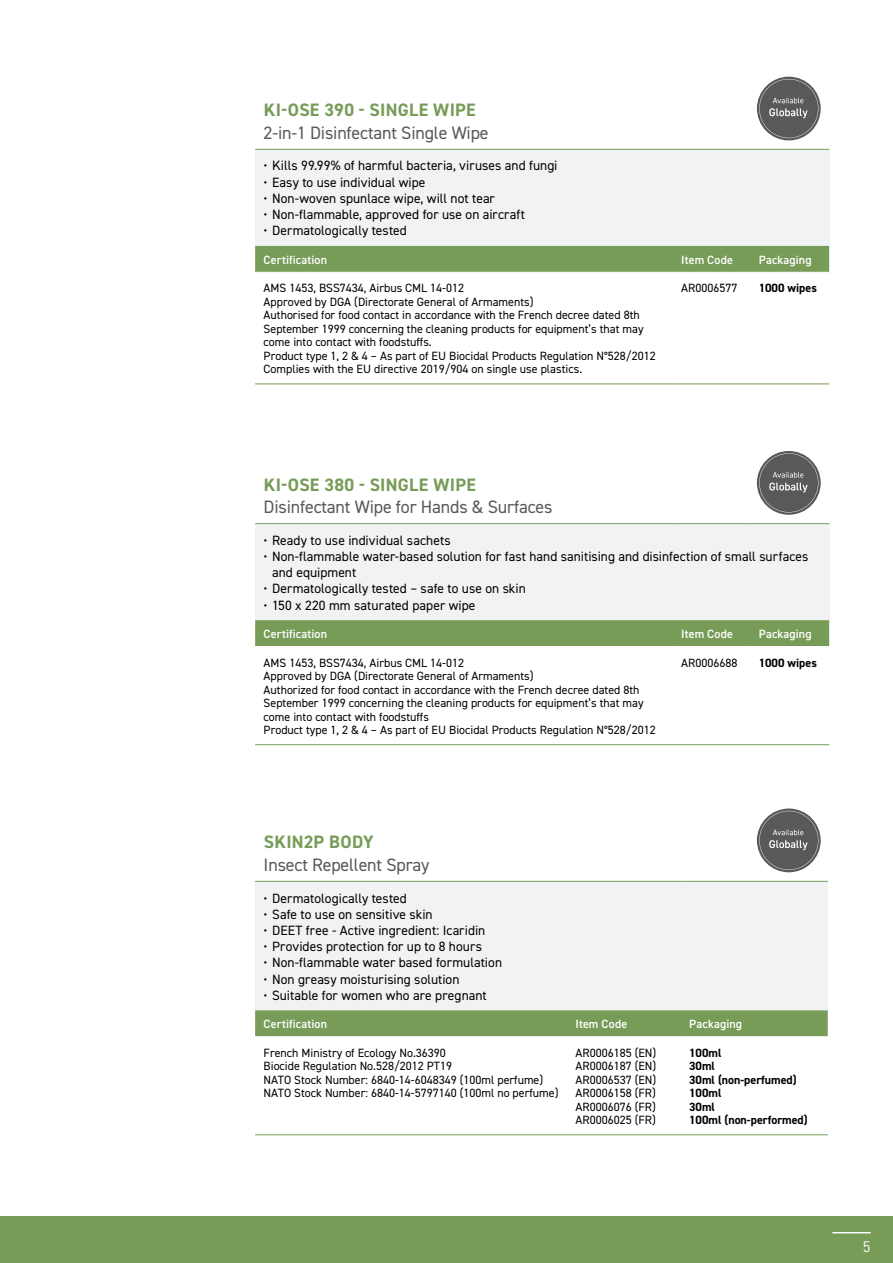
<style>
.page{position:relative;width:893px;height:1263px;background:#fff}
.page>*{position:absolute;margin:0;border:0;box-sizing:border-box;transform-origin:0 0}
.t1{font:18px "DIN2014";letter-spacing:-.01em;color:#58595b}
.t2{font:700 18px "DIN2014";letter-spacing:.015em;color:#779c58}
.t3{font:15px "DIN Pro";color:#fff}
.t4{font:13.5px/16.2px "DIN2014";letter-spacing:.005em;color:#000}
.t5{font:12px/13.5px "DIN2014";color:#000}
.t6{font:600 12px "DIN2014";letter-spacing:.01em;color:#fff}
.t7{font:700 12px/13.5px "DIN2014";color:#000}
</style>
<div class="page">
<div style="left:0;top:1216px;width:893px;height:47px;background:#779c58"></div>
<hr style="left:832px;top:1232px;width:39px;height:1px;background:#fff">
<svg style="left:757px;top:808px;width:64px;height:64px"></svg>
<svg style="left:759px;top:811px;width:59px;height:59px;background:#79797b"></svg>
<svg style="left:757px;top:77px;width:64px;height:63px"></svg>
<svg style="left:759px;top:79px;width:59px;height:59px;background:#79797b"></svg>
<svg style="left:757px;top:451px;width:64px;height:64px"></svg>
<svg style="left:759px;top:453px;width:59px;height:59px;background:#79797b"></svg>
<div style="left:255px;top:149px;width:574px;height:97px;background:#f0f2f3"></div>
<div style="left:255px;top:246px;width:574px;height:26px;background:#779c58"></div>
<hr style="left:255px;top:149px;width:418px;height:1px;background:#779c58">
<hr style="left:673px;top:149px;width:77px;height:1px;background:#779c58">
<hr style="left:750px;top:149px;width:79px;height:1px;background:#779c58">
<hr style="left:255px;top:383px;width:418px;height:1px;background:#779c58">
<hr style="left:673px;top:383px;width:77px;height:1px;background:#779c58">
<hr style="left:750px;top:383px;width:79px;height:1px;background:#779c58">
<div style="left:255px;top:524px;width:574px;height:96px;background:#f0f2f3"></div>
<div style="left:255px;top:620px;width:574px;height:26px;background:#779c58"></div>
<hr style="left:255px;top:523px;width:418px;height:1px;background:#779c58">
<hr style="left:673px;top:523px;width:77px;height:1px;background:#779c58">
<hr style="left:750px;top:523px;width:79px;height:1px;background:#779c58">
<hr style="left:255px;top:744px;width:418px;height:1px;background:#779c58">
<hr style="left:673px;top:744px;width:77px;height:1px;background:#779c58">
<hr style="left:750px;top:744px;width:79px;height:1px;background:#779c58">
<div style="left:255px;top:881px;width:573px;height:129px;background:#f0f2f3"></div>
<div style="left:255px;top:1010px;width:573px;height:26px;background:#779c58"></div>
<hr style="left:255px;top:881px;width:312px;height:1px;background:#779c58">
<hr style="left:567px;top:881px;width:114px;height:1px;background:#779c58">
<hr style="left:681px;top:881px;width:147px;height:1px;background:#779c58">
<hr style="left:255px;top:1134px;width:312px;height:1px;background:#779c58">
<hr style="left:567px;top:1134px;width:114px;height:1px;background:#779c58">
<hr style="left:681px;top:1134px;width:147px;height:1px;background:#779c58">
<h1 class="t2" style="left:264px;top:98px;width:214px">KI-OSE 390 - SINGLE WIPE</h1>
<h1 class="t1" style="left:264px;top:121px;width:227px">2-in-1 Disinfectant Single Wipe</h1>
<p class="t4" style="left:264px;top:157px;width:295px">• Kills 99.99% of harmful bacteria, viruses and fungi</p>
<p class="t4" style="left:264px;top:174px;width:163px">• Easy to use individual wipe</p>
<p class="t4" style="left:264px;top:190px;width:233px">• Non-woven spunlace wipe, will not tear</p>
<p class="t4" style="left:264px;top:206px;width:263px">• Non-flammable, approved for use on aircraft</p>
<p class="t4" style="left:264px;top:222px;width:145px">• Dermatologically tested</p>
<p class="t6" style="left:264px;top:252px;width:65px">Certification</p>
<p class="t6" style="left:681px;top:252px;width:53px">Item Code</p>
<p class="t6" style="left:759px;top:252px;width:54px">Packaging</p>
<p class="t5" style="left:264px;top:281px;width:394px">AMS 1453, BSS7434, Airbus CML 14-012<br>Approved by DGA (Directorate General of Armaments)<br>Authorised for food contact in accordance with the French decree dated 8th September 1999 concerning the cleaning products for equipment’s that may come into contact with foodstuffs.<br>Product type 1, 2 &amp; 4 – As part of EU Biocidal Products Regulation N°528/2012<br>Complies with the EU directive 2019/904 on single use plastics.</p>
<p class="t5" style="left:681px;top:281px;width:58px">AR0006577</p>
<p class="t7" style="left:759px;top:281px;width:60px">1000 wipes</p>
<h1 class="t2" style="left:264px;top:472px;width:214px">KI-OSE 380 - SINGLE WIPE</h1>
<h1 class="t1" style="left:264px;top:496px;width:290px">Disinfectant Wipe for Hands &amp; Surfaces</h1>
<p class="t4" style="left:264px;top:532px;width:189px">• Ready to use individual sachets</p>
<p class="t4" style="left:272px;top:548px;width:538px;text-indent:-9px">• Non-flammable water-based solution for fast hand sanitising and disinfection of small surfaces and equipment</p>
<p class="t4" style="left:264px;top:580px;width:264px">• Dermatologically tested – safe to use on skin</p>
<p class="t4" style="left:264px;top:597px;width:213px">• 150 x 220 mm saturated paper wipe</p>
<p class="t6" style="left:264px;top:626px;width:65px">Certification</p>
<p class="t6" style="left:681px;top:626px;width:53px">Item Code</p>
<p class="t6" style="left:759px;top:626px;width:54px">Packaging</p>
<p class="t5" style="left:264px;top:655px;width:394px">AMS 1453, BSS7434, Airbus CML 14-012<br>Approved by DGA (Directorate General of Armaments)<br>Authorized for food contact in accordance with the French decree dated 8th September 1999 concerning the cleaning products for equipment’s that may come into contact with foodstuffs<br>Product type 1, 2 &amp; 4 – As part of EU Biocidal Products Regulation N°528/2012</p>
<p class="t5" style="left:681px;top:655px;width:58px">AR0006688</p>
<p class="t7" style="left:759px;top:655px;width:60px">1000 wipes</p>
<h1 class="t2" style="left:264px;top:830px;width:112px">SKIN2P BODY</h1>
<h1 class="t1" style="left:264px;top:853px;width:167px">Insect Repellent Spray</h1>
<p class="t4" style="left:264px;top:889px;width:145px">• Dermatologically tested</p>
<p class="t4" style="left:264px;top:906px;width:171px">• Safe to use on sensitive skin</p>
<p class="t4" style="left:264px;top:922px;width:223px">• DEET free - Active ingredient: Icaridin</p>
<p class="t4" style="left:264px;top:938px;width:220px">• Provides protection for up to 8 hours</p>
<p class="t4" style="left:264px;top:954px;width:240px">• Non-flammable water based formulation</p>
<p class="t4" style="left:264px;top:970px;width:197px">• Non greasy moisturising solution</p>
<p class="t4" style="left:264px;top:987px;width:225px">• Suitable for women who are pregnant</p>
<p class="t6" style="left:264px;top:1016px;width:65px">Certification</p>
<p class="t6" style="left:575px;top:1016px;width:53px">Item Code</p>
<p class="t6" style="left:689px;top:1016px;width:54px">Packaging</p>
<p class="t5" style="left:264px;top:1045px;width:296px">French Ministry of Ecology No.36390<br>Biocide Regulation No.528/2012 PT19<br>NATO Stock Number: 6840-14-6048349 (100ml perfume)<br>NATO Stock Number: 6840-14-5797140 (100ml no perfume)</p>
<p class="t5" style="left:575px;top:1045px;width:82px;text-align:justify">AR0006185 (EN)<br>AR0006187 (EN)<br>AR0006537 (EN)<br>AR0006158 (FR)<br>AR0006076 (FR)<br>AR0006025 (FR)</p>
<p class="t7" style="left:689px;top:1046px;width:120px">100ml<br>30ml<br>30ml (non-perfumed)<br>100ml<br>30ml<br>100ml (non-performed)</p>
<p class="t3" style="left:863px;top:1235px;width:9px">5</p>
</div>
